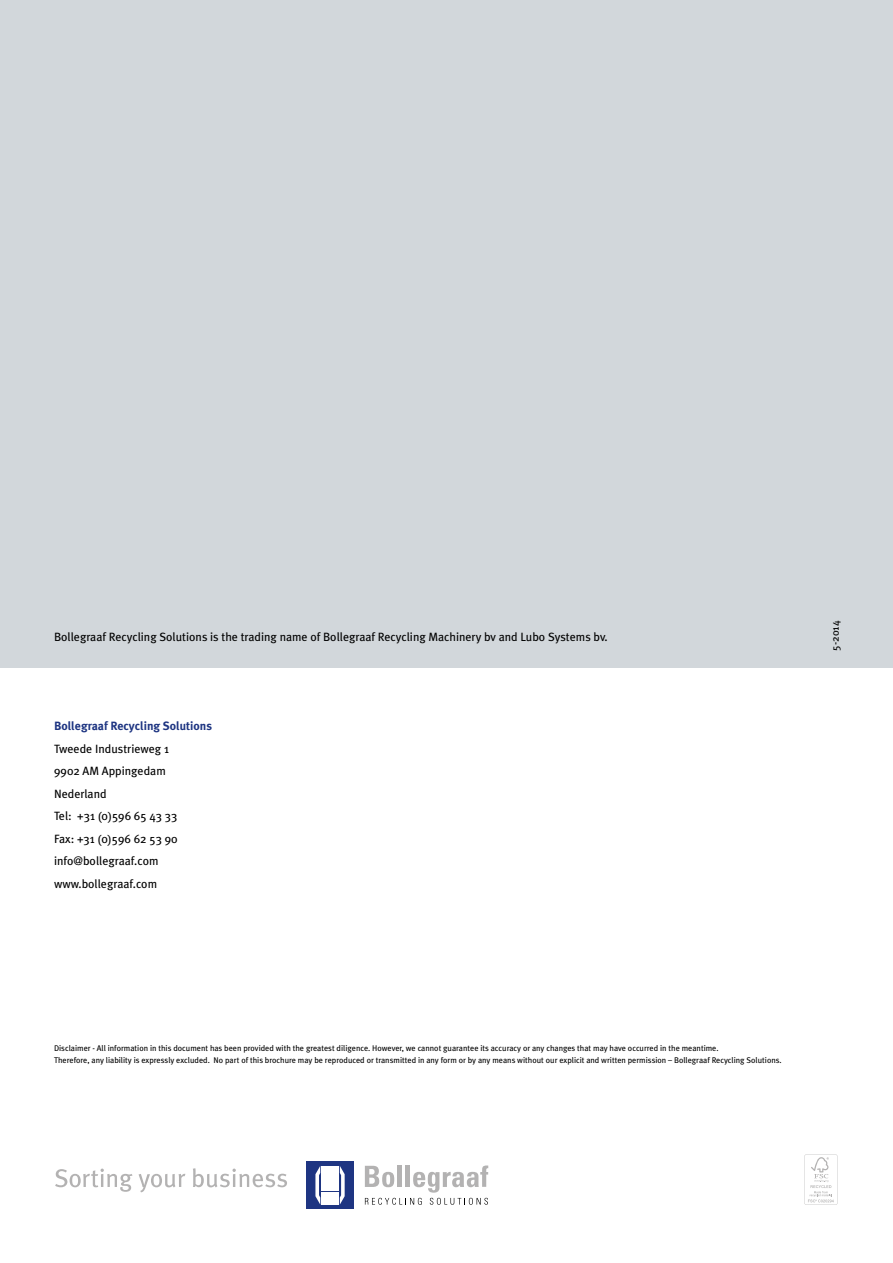
<style>
.page{position:relative;width:893px;height:1263px;background:#fff}
.page>*{position:absolute;margin:0;border:0;box-sizing:border-box;transform-origin:0 0}
.t1{font:12px/22.5px "Meta Plus";color:#000}
.t2{font:700 12px "Meta Plus";color:#1e3582}
.t3{font:10.5px "Meta Plus";color:#000}
.t4{font:8.25px/12px "Meta Plus";color:#000}
</style>
<div class="page">
<div style="left:0;top:0;width:893px;height:667px;background:#d2d7db"></div>
<svg style="left:55px;top:1168px;width:78px;height:24px"></svg>
<svg style="left:139px;top:1174px;width:46px;height:18px"></svg>
<svg style="left:193px;top:1168px;width:94px;height:19px"></svg>
<div style="left:306px;top:1161px;width:48px;height:48px;background:#1e3582"></div>
<svg style="left:315px;top:1166px;width:30px;height:38px"></svg>
<svg style="left:365px;top:1198px;width:57px;height:7px"></svg>
<svg style="left:430px;top:1198px;width:58px;height:7px"></svg>
<svg style="left:365px;top:1166px;width:29px;height:21px"></svg>
<hr style="left:398px;top:1166px;width:4px;height:21px;background:#b3b2b2">
<hr style="left:406px;top:1166px;width:4px;height:21px;background:#b3b2b2">
<svg style="left:413px;top:1165px;width:75px;height:27px"></svg>
<svg style="left:804px;top:1154px;width:33px;height:51px"></svg>
<h1 class="t1" style="left:54px;top:625px;width:555px">Bollegraaf Recycling Solutions is the trading name of Bollegraaf Recycling Machinery bv and Lubo Systems bv.</h1>
<h1 class="t2" style="left:54px;top:719px;width:159px">Bollegraaf Recycling Solutions</h1>
<h1 class="t1" style="left:54px;top:737px;width:125px">Tweede Industrieweg 1<br>9902 AM Appingedam<br>Nederland<br>Tel: +31 (0)596 65 43 33<br>Fax: +31 (0)596 62 53 90 info@bollegraaf.com www.bollegraaf.com</h1>
<p class="t3" style="left:829px;top:651px;width:32px;rotate:-90deg">5-2014</p>
<p class="t4" style="left:54px;top:1042px;width:729px">Disclaimer - All information in this document has been provided with the greatest diligence. However, we cannot guarantee its accuracy or any changes that may have occurred in the meantime.<br>Therefore, any liability is expressly excluded. No part of this brochure may be reproduced or transmitted in any form or by any means without our explicit and written permission – Bollegraaf Recycling Solutions.</p>
</div>
